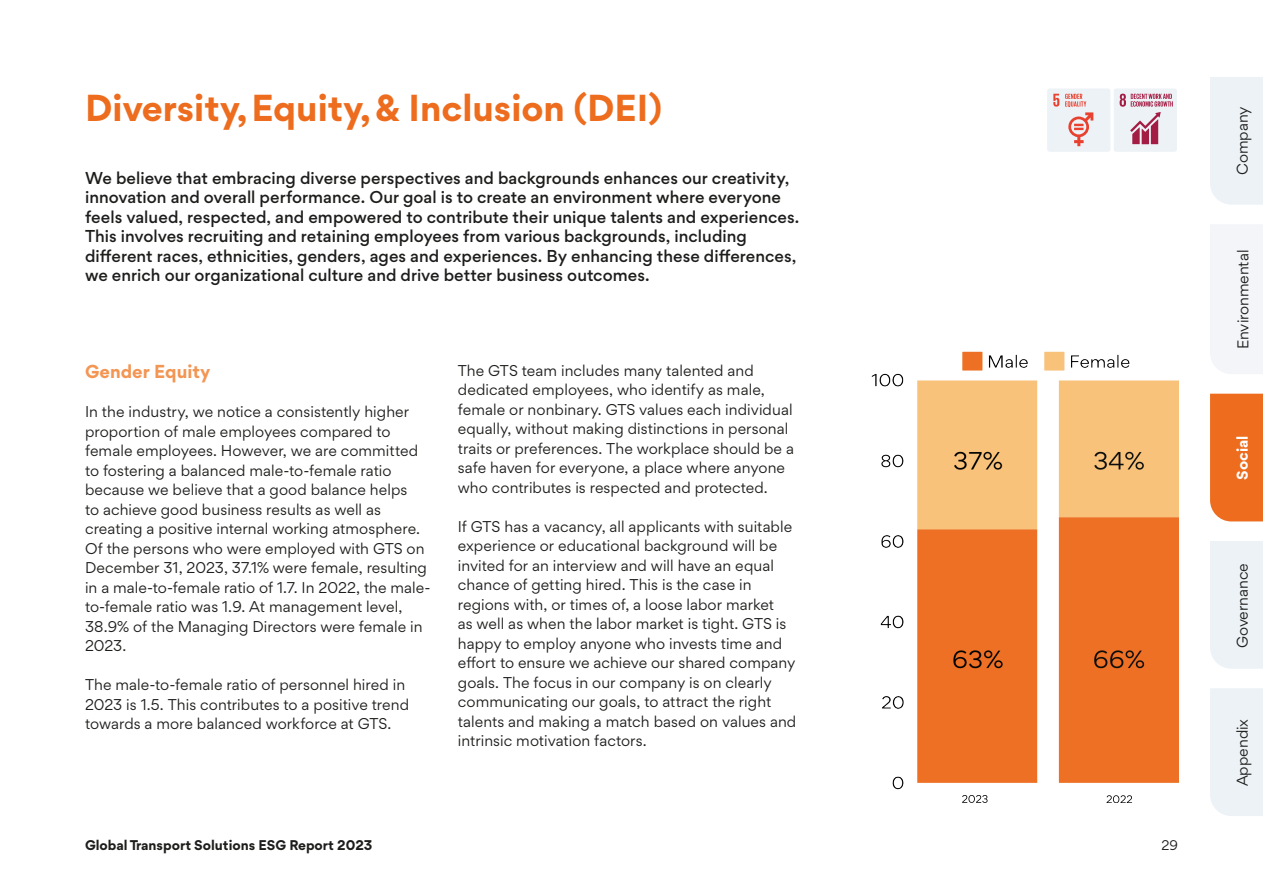
<style>
.page{position:relative;width:1263px;height:893px;background:#fff}
.page>*{position:absolute;margin:0;border:0;box-sizing:border-box;transform-origin:0 0}
.t1{font:700 36px "Gordita";color:#ed6c1e}
.t2{font:700 18px "Gordita";color:#f39553}
.t3{font:500 16.5px/19.5px "Gordita";color:#1d1d1b}
.t4{font:15px/19.5px "Gordita";letter-spacing:.005em;color:#1d1d1b}
.t5{font:700 15px "Gordita";color:#fff}
.t6{font:700 13.5px "Gordita";color:#1d1d1b}
.t7{font:13.5px "Gordita";color:#1d1d1b}
</style>
<div class="page">
<div style="left:1047px;top:88px;width:63px;height:64px;background:#edf2f6"></div>
<svg style="left:1053px;top:94px;width:6px;height:13px"></svg>
<svg style="left:1065px;top:94px;width:28px;height:52px"></svg>
<div style="left:1114px;top:88px;width:63px;height:64px;background:#edf2f6"></div>
<svg style="left:1119px;top:94px;width:54px;height:50px"></svg>
<img style="left:871px;top:351px;width:355px;height:439px">
<div style="left:916px;top:788px;width:256px;height:25px;background:#fff"></div>
<svg style="left:962px;top:795px;width:25px;height:8px"></svg>
<svg style="left:1106px;top:795px;width:26px;height:8px"></svg>
<div style="left:1210px;top:77px;width:53px;height:128px;background:#edf2f6"></div>
<div style="left:1234px;top:87px;width:16px;height:108px;background:#edf2f6"></div>
<div style="left:1210px;top:225px;width:53px;height:149px;background:#f3f5f8"></div>
<div style="left:1210px;top:394px;width:53px;height:127px;background:#ed6c1e"></div>
<div style="left:1210px;top:541px;width:53px;height:128px;background:#edf2f6"></div>
<div style="left:1210px;top:688px;width:53px;height:128px;background:#edf2f6"></div>
<p class="t1" style="left:85px;top:81px;width:579px">Diversity, Equity, &amp; Inclusion (DEI)</p>
<p class="t3" style="left:85px;top:168px;width:716px">We believe that embracing diverse perspectives and backgrounds enhances our creativity, innovation and overall performance. Our goal is to create an environment where everyone feels valued, respected, and empowered to contribute their unique talents and experiences.<br>This involves recruiting and retaining employees from various backgrounds, including different races, ethnicities, genders, ages and experiences. By enhancing these differences, we enrich our organizational culture and drive better business outcomes.</p>
<p class="t2" style="left:85px;top:358px;width:127px">Gender Equity</p>
<p class="t4" style="left:85px;top:402px;width:347px">In the industry, we notice a consistently higher proportion of male employees compared to female employees. However, we are committed to fostering a balanced male-to-female ratio because we believe that a good balance helps<br>to achieve good business results as well as creating a positive internal working atmosphere.<br>Of the persons who were employed with GTS on December 31, 2023, 37.1% were female, resulting in a male-to-female ratio of 1.7. In 2022, the male&shy;to-female ratio was 1.9. At management level, 38.9% of the Managing Directors were female in 2023.</p>
<p class="t4" style="left:85px;top:675px;width:326px">The male-to-female ratio of personnel hired in<br>2023 is 1.5. This contributes to a positive trend towards a more balanced workforce at GTS.</p>
<p class="t4" style="left:458px;top:360px;width:338px">The GTS team includes many talented and dedicated employees, who identify as male, female or nonbinary. GTS values each individual equally, without making distinctions in personal traits or preferences. The workplace should be a safe haven for everyone, a place where anyone who contributes is respected and protected.</p>
<p class="t4" style="left:458px;top:516px;width:340px">If GTS has a vacancy, all applicants with suitable experience or educational background will be invited for an interview and will have an equal chance of getting hired. This is the case in regions with, or times of, a loose labor market<br>as well as when the labor market is tight. GTS is happy to employ anyone who invests time and effort to ensure we achieve our shared company goals. The focus in our company is on clearly communicating our goals, to attract the right talents and making a match based on values and intrinsic motivation factors.</p>
<p class="t6" style="left:85px;top:835px;width:289px">Global Transport Solutions ESG Report 2023</p>
<p class="t7" style="left:1161px;top:836px;width:18px">29</p>
<p class="t4" style="left:1232px;top:175px;width:70px;rotate:-90deg">Company</p>
<p class="t4" style="left:1233px;top:349px;width:101px;rotate:-90deg">Environmental</p>
<p class="t5" style="left:1231px;top:480px;width:46px;rotate:-90deg">Social</p>
<p class="t4" style="left:1232px;top:648px;width:86px;rotate:-90deg">Governance</p>
<p class="t4" style="left:1232px;top:786px;width:69px;rotate:-90deg">Appendix</p>
</div>
